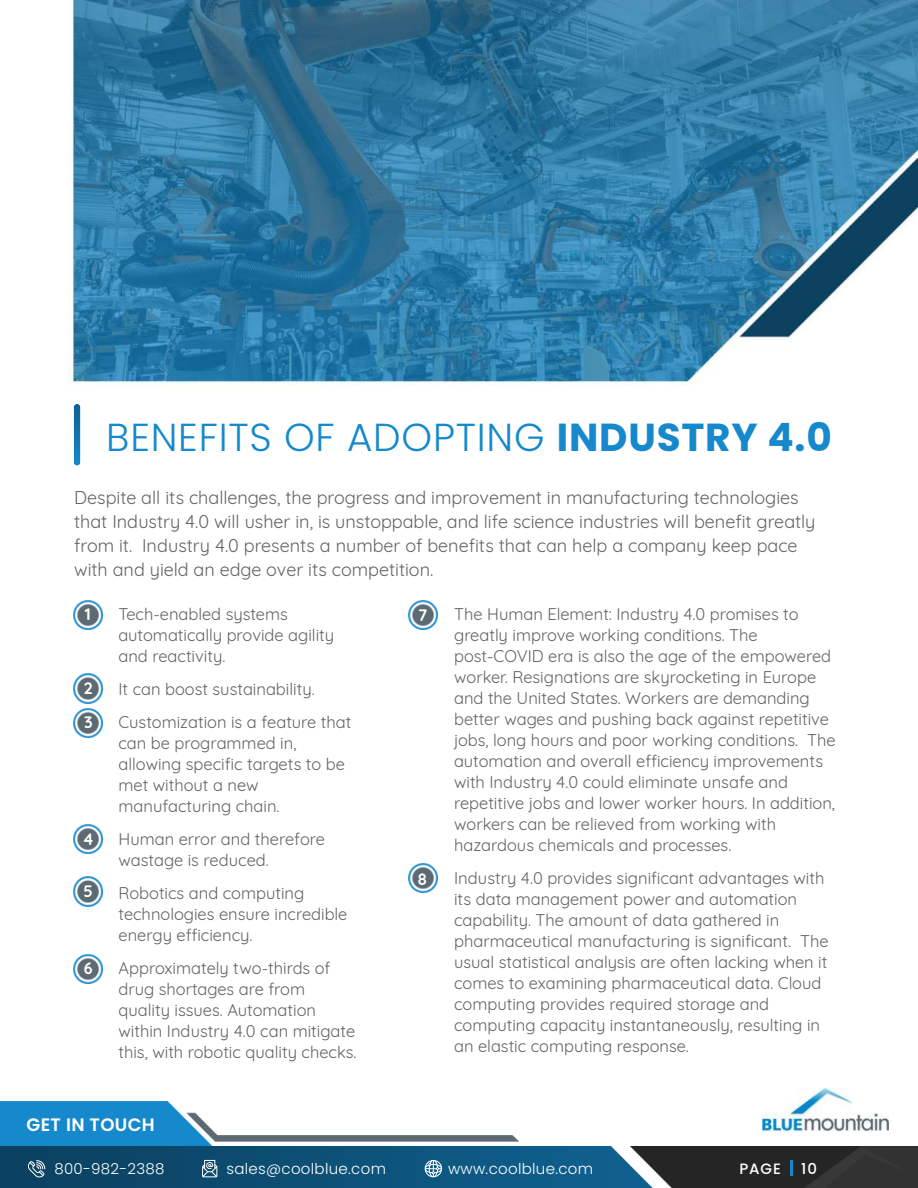
<style>
.page{position:relative;width:918px;height:1188px;background:#fff}
.page>*{position:absolute;margin:0;border:0;box-sizing:border-box;transform-origin:0 0}
.t1{font:300 39px "Poppins";letter-spacing:.02em;color:#1589cb}
.t2{font:18px/24px "Quicksand";color:#626262}
.t3{font:600 18px "Poppins";letter-spacing:.02em;color:#fff}
.t4{font:16.5px/21px "Quicksand";color:#626262}
.t5{font:700 16.5px/33.9px "Quicksand";color:#fff}
.t6{font:300 15px "Poppins";letter-spacing:.02em;color:#fff}
.t7{font:500 15px "Poppins";letter-spacing:.06em;color:#fff}
.s1{font-weight:700}
</style>
<div class="page">
<img style="left:0;top:1101px;width:918px;height:87px">
<svg style="left:202px;top:1160px;width:15px;height:17px"></svg>
<svg style="left:425px;top:1160px;width:17px;height:17px"></svg>
<svg style="left:27px;top:1160px;width:18px;height:18px"></svg>
<hr style="left:790px;top:1161px;width:3px;height:15px;background:#1589cb">
<img style="left:763px;top:1089px;width:126px;height:43px">
<img style="left:73px;top:600px;width:30px;height:29px">
<img style="left:408px;top:600px;width:29px;height:29px">
<img style="left:408px;top:864px;width:29px;height:29px">
<img style="left:73px;top:674px;width:30px;height:29px">
<img style="left:73px;top:708px;width:30px;height:29px">
<img style="left:73px;top:825px;width:30px;height:29px">
<img style="left:73px;top:877px;width:30px;height:29px">
<img style="left:73px;top:954px;width:30px;height:29px">
<svg style="left:74px;top:404px;width:6px;height:62px"></svg>
<img style="left:70px;top:0;width:848px;height:385px">
<h1 class="t1" style="left:106px;top:422px;width:727px">BENEFITS OF ADOPTING <span class="s1">INDUSTRY 4.0</span></h1>
<p class="t2" style="left:74px;top:487px;width:743px">Despite all its challenges, the progress and improvement in manufacturing technologies that Industry 4.0 will usher in, is unstoppable, and life science industries will benefit greatly from it. Industry 4.0 presents a number of benefits that can help a company keep pace with and yield an edge over its competition.</p>
<p class="t4" style="left:118px;top:605px;width:217px">Tech-enabled systems automatically provide agility and reactivity.</p>
<p class="t4" style="left:118px;top:671px;width:234px;line-height:33px">It can boost sustainability.<br>Customization is a feature that</p>
<p class="t4" style="left:118px;top:731px;width:228px">can be programmed in, allowing specific targets to be met without a new manufacturing chain.</p>
<p class="t4" style="left:118px;top:830px;width:208px">Human error and therefore wastage is reduced.</p>
<p class="t4" style="left:118px;top:881px;width:230px">Robotics and computing technologies ensure incredible energy efficiency.</p>
<p class="t4" style="left:118px;top:956px;width:240px">Approximately two-thirds of drug shortages are from quality issues. Automation within Industry 4.0 can mitigate this, with robotic quality checks.</p>
<p class="t4" style="left:454px;top:605px;width:383px">The Human Element: Industry 4.0 promises to greatly improve working conditions. The post-COVID era is also the age of the empowered worker. Resignations are skyrocketing in Europe and the United States. Workers are demanding better wages and pushing back against repetitive jobs, long hours and poor working conditions. The automation and overall efficiency improvements with Industry 4.0 could eliminate unsafe and repetitive jobs and lower worker hours. In addition, workers can be relieved from working with hazardous chemicals and processes.</p>
<p class="t4" style="left:454px;top:866px;width:376px">Industry 4.0 provides significant advantages with its data management power and automation capability. The amount of data gathered in pharmaceutical manufacturing is significant. The usual statistical analysis are often lacking when it comes to examining pharmaceutical data. Cloud computing provides required storage and computing capacity instantaneously, resulting in an elastic computing response.</p>
<p class="t5" style="left:85px;top:599px;width:8px">1</p>
<p class="t5" style="left:418px;top:599px;width:11px">7</p>
<p class="t5" style="left:84px;top:673px;width:11px">2<br>3</p>
<p class="t5" style="left:83px;top:824px;width:13px">4</p>
<p class="t5" style="left:418px;top:863px;width:11px">8</p>
<p class="t5" style="left:84px;top:876px;width:11px">5</p>
<p class="t5" style="left:84px;top:953px;width:11px">6</p>
<p class="t3" style="left:27px;top:1115px;width:130px">GET IN TOUCH</p>
<p class="t6" style="left:54px;top:1163px;width:112px">800-982-2388</p>
<p class="t6" style="left:227px;top:1163px;width:161px">sales@coolblue.com</p>
<p class="t6" style="left:448px;top:1163px;width:147px">www.coolblue.com</p>
<p class="t7" style="left:739px;top:1160px;width:43px">PAGE</p>
<p class="t7" style="left:801px;top:1160px;width:17px">10</p>
</div>
